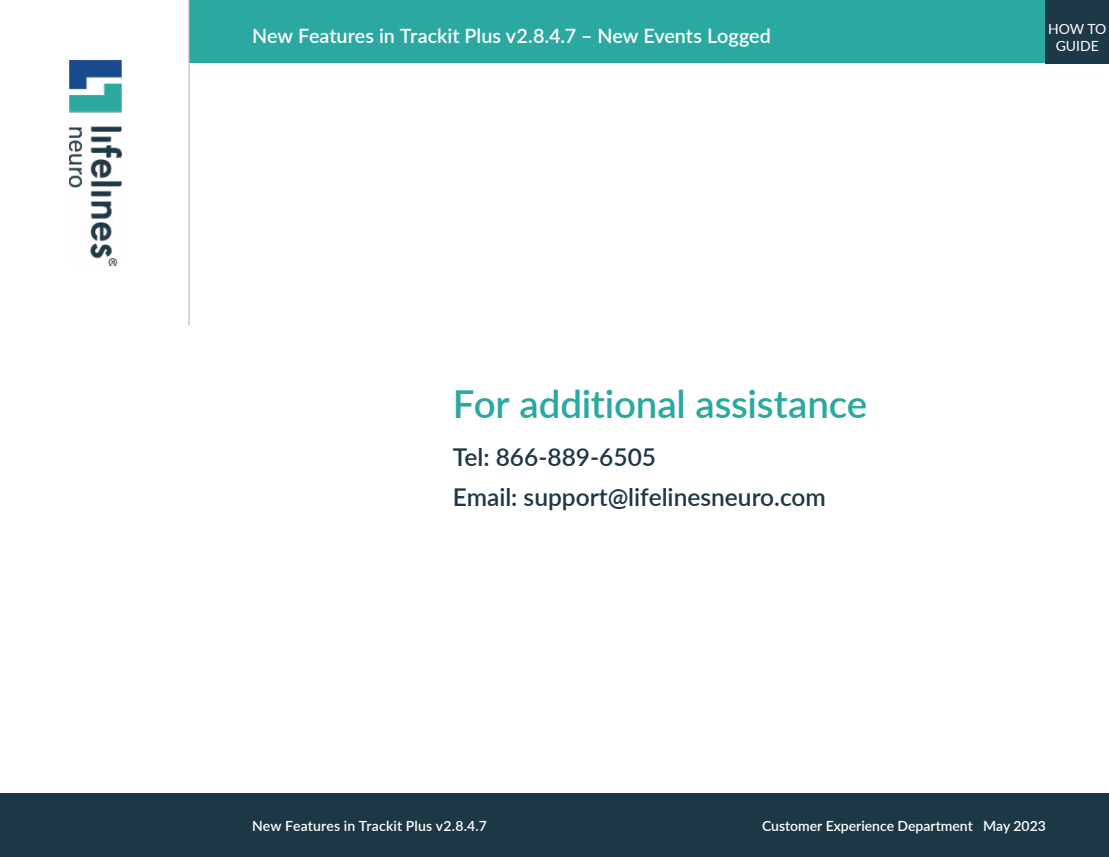
<style>
.page{position:relative;width:1109px;height:857px;background:#fff}
.page>*{position:absolute;margin:0;border:0;box-sizing:border-box;transform-origin:0 0}
.t1{font:600 38.5px "Lato";letter-spacing:-.005em;color:#2ba9a0}
.t2{font:600 24.5px/39.9px "Lato";color:#1d3845}
.t3{font:600 19.78px "Lato";color:#fff}
.t4{font:600 14px "Lato";color:#fff}
.t5{font:14px/16.8px "Lato";color:#fff;text-align:center}
</style>
<div class="page">
<div style="left:0;top:794px;width:1109px;height:63px;background:#1d3845"></div>
<img style="left:69px;top:61px;width:53px;height:205px">
<div style="left:189px;top:0;width:920px;height:63px;background:#2ba9a0"></div>
<div style="left:1045px;top:0;width:64px;height:63px;background:#1d3847"></div>
<hr style="left:189px;top:0;width:1px;height:326px;background:#afb2ba">
<h3 class="t3" style="left:252px;top:28px;width:520px">New Features in Trackit Plus v2.8.4.7 – New Events Logged</h3>
<p class="t5" style="left:1048px;top:21px;width:60px">HOW TO<br>GUIDE</p>
<h1 class="t1" style="left:453px;top:389px;width:416px">For additional assistance</h1>
<h2 class="t2" style="left:453px;top:439px;width:375px">Tel: 866-889-6505<br>Email: support@lifelinesneuro.com</h2>
<p class="t4" style="left:252px;top:821px;width:236px">New Features in Trackit Plus v2.8.4.7</p>
<p class="t4" style="left:762px;top:821px;width:285px">Customer Experience Department May 2023</p>
</div>
